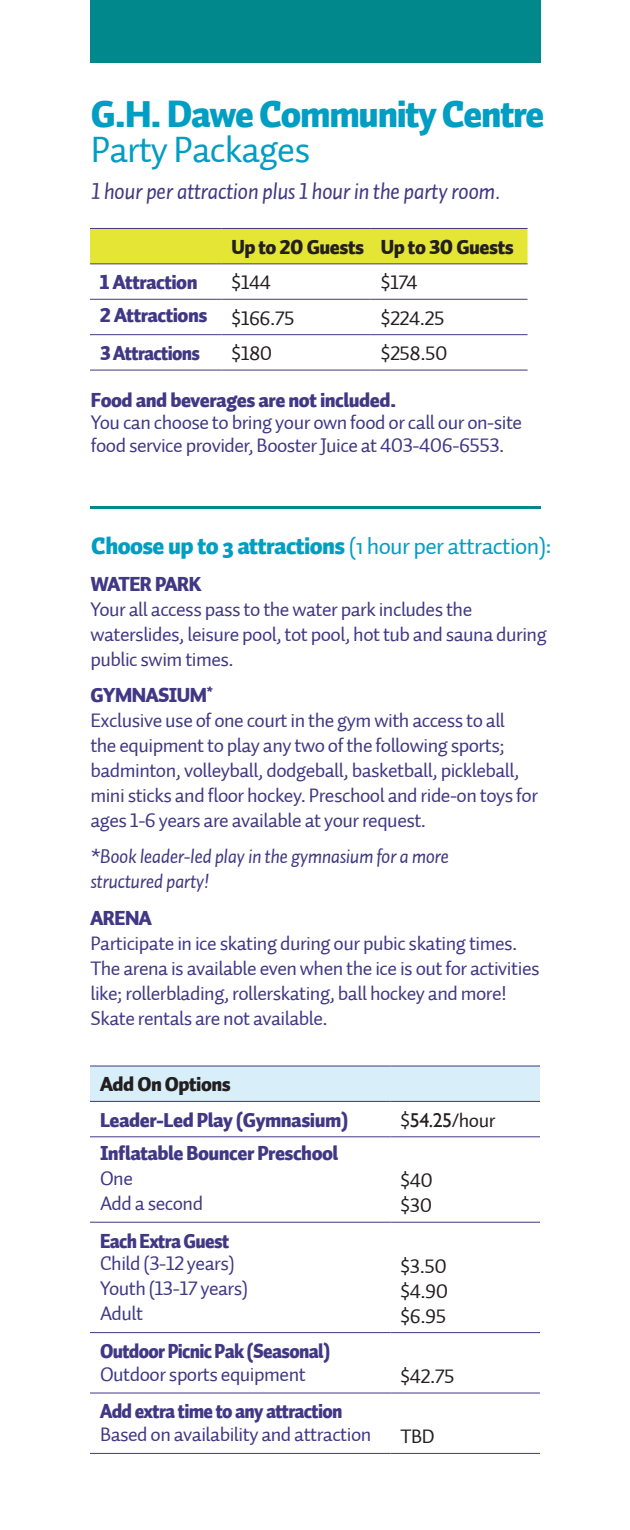
<style>
.page{position:relative;width:630px;height:1530px;background:#fff}
.page>*{position:absolute;margin:0;border:0;box-sizing:border-box;transform-origin:0 0}
.t1{font:37.5px/35px "Auto 1 Black LF";letter-spacing:-.035em;color:#009ec2}
.t2{font:900 23.75px "Auto 1";letter-spacing:-.025em;color:#009ec2}
.t3{font:23.25px "Auto 1 Italic LF";letter-spacing:-.025em;color:#413885}
.t4{font:20px/25px "Auto 1 Regular LF";letter-spacing:-.025em;color:#413885}
.t5{font:20px/25px "Auto 1 Black LF";letter-spacing:-.025em;color:#413885}
.t6{font:20px/25px "Auto 1 Regular LF";letter-spacing:-.025em;color:#231f20}
.t7{font:20px/22.5px "Auto 1 Black LF";letter-spacing:-.025em;color:#413885;scale:.95 1}
.t8{font:20px/25px "Auto 1 Italic LF";letter-spacing:-.025em;color:#413885}
.t9{font:20px "Auto 1 Black LF";letter-spacing:-.025em;color:#231f20}
.s1{font-family:"Auto 1 Regular LF"}
.s2{font-family:"Auto 1 Black LF"}
.s3{font-weight:400}
.s4{font-family:"Gill Sans"}
</style>
<div class="page">
<div style="left:90px;top:229px;width:438px;height:34px;background:#e5e535"></div>
<hr style="left:90px;top:228px;width:131px;height:1px;background:#413885">
<hr style="left:221px;top:228px;width:150px;height:1px;background:#413885">
<hr style="left:371px;top:228px;width:157px;height:1px;background:#413885">
<hr style="left:90px;top:263px;width:131px;height:1px;background:#413885">
<hr style="left:221px;top:263px;width:150px;height:1px;background:#413885">
<hr style="left:371px;top:263px;width:157px;height:1px;background:#413885">
<hr style="left:90px;top:299px;width:131px;height:1px;background:#413885">
<hr style="left:221px;top:299px;width:150px;height:1px;background:#413885">
<hr style="left:371px;top:299px;width:157px;height:1px;background:#413885">
<hr style="left:90px;top:334px;width:131px;height:1px;background:#413885">
<hr style="left:221px;top:334px;width:150px;height:1px;background:#413885">
<hr style="left:371px;top:334px;width:157px;height:1px;background:#413885">
<hr style="left:90px;top:370px;width:131px;height:1px;background:#413885">
<hr style="left:221px;top:370px;width:150px;height:1px;background:#413885">
<hr style="left:371px;top:370px;width:157px;height:1px;background:#413885">
<div style="left:90px;top:1066px;width:450px;height:35px;background:#d8eef9"></div>
<hr style="left:90px;top:1066px;width:301px;height:1px;background:#413885">
<hr style="left:391px;top:1066px;width:149px;height:1px;background:#413885">
<hr style="left:90px;top:1101px;width:301px;height:1px;background:#413885">
<hr style="left:391px;top:1101px;width:149px;height:1px;background:#413885">
<hr style="left:90px;top:1136px;width:301px;height:1px;background:#413885">
<hr style="left:391px;top:1136px;width:149px;height:1px;background:#413885">
<hr style="left:90px;top:1222px;width:301px;height:1px;background:#413885">
<hr style="left:391px;top:1222px;width:149px;height:1px;background:#413885">
<hr style="left:90px;top:1332px;width:301px;height:1px;background:#413885">
<hr style="left:391px;top:1332px;width:149px;height:1px;background:#413885">
<hr style="left:90px;top:1393px;width:301px;height:1px;background:#413885">
<hr style="left:391px;top:1393px;width:149px;height:1px;background:#413885">
<hr style="left:90px;top:1453px;width:301px;height:1px;background:#413885">
<hr style="left:391px;top:1453px;width:149px;height:1px;background:#413885">
<div style="left:90px;top:0;width:450px;height:63px;background:#00888c"></div>
<hr style="left:90px;top:506px;width:450px;height:3px;background:#00888c">
<p class="t1" style="left:91px;top:98px;width:455px">G.H. Dawe Community Centre<br><span class="s1">Party Packages</span></p>
<p class="t3" style="left:91px;top:176px;width:411px">1 hour per attraction plus 1 hour in the party room.</p>
<p class="t9" style="left:231px;top:234px;width:134px">Up to 20 Guests</p>
<p class="t9" style="left:381px;top:234px;width:135px">Up to 30 Guests</p>
<p class="t5" style="left:100px;top:271px;width:99px">1 Attraction</p>
<p class="t6" style="left:231px;top:270px;width:41px">$144</p>
<p class="t6" style="left:381px;top:270px;width:38px">$174</p>
<p class="t5" style="left:100px;top:304px;width:109px">2 Attractions</p>
<p class="t6" style="left:231px;top:306px;width:65px">$166.75</p>
<p class="t6" style="left:381px;top:306px;width:65px">$224.25</p>
<p class="t7" style="left:100px;top:343px;width:107px">3 Attractions</p>
<p class="t6" style="left:231px;top:341px;width:42px">$180</p>
<p class="t6" style="left:381px;top:341px;width:68px">$258.50</p>
<p class="t4" style="left:91px;top:389px;width:433px;line-height:22.5px"><span class="s2">Food and beverages are not included.<br></span>You can choose to bring your own food or call our on-site food service provider, Booster Juice at 403-406-6553.</p>
<p class="t2" style="left:91px;top:530px;width:462px">Choose up to 3 attractions <span class="s3">(1 hour per attraction):</span></p>
<p class="t4" style="left:90px;top:572px;width:458px"><span class="s2">WATER PARK<br></span>Your all access pass to the water park includes the waterslides, leisure pool, tot pool, hot tub and sauna during public swim times.</p>
<p class="t4" style="left:90px;top:683px;width:449px"><span class="s2">GYMNASIUM</span><sup>*<br></sup>Exclusive use of one court in the gym with access to all<br>the equipment to play any two of the following sports; badminton, volleyball, dodgeball, basketball, pickleball, mini sticks and floor hockey. Preschool and ride-on toys for ages 1-6 years are available at your request.</p>
<p class="t8" style="left:90px;top:844px;width:360px">*Book leader-led play in the gymnasium for a more structured party!</p>
<p class="t4" style="left:90px;top:906px;width:451px"><span class="s2">ARENA<br></span>Participate in ice skating during our pubic skating times.<br>The arena is available even when the ice is out for activities like; rollerblading, rollerskating, ball hockey and more!<br>Skate rentals are not available.</p>
<p class="t9" style="left:100px;top:1071px;width:132px">Add On Options</p>
<p class="t5" style="left:100px;top:1108px;width:250px">Leader-Led Play (Gymnasium)</p>
<p class="t6" style="left:401px;top:1108px;width:96px">$<span class="s4">54.25</span>/hour</p>
<p class="t5" style="left:100px;top:1141px;width:240px">Inflatable Bouncer Preschool<br><span class="s1">One<br>Add a second</span></p>
<p class="t6" style="left:401px;top:1168px;width:34px">$40 $30</p>
<p class="t4" style="left:100px;top:1230px;width:136px;line-height:22.5px"><span class="s2">Each Extra Guest<br></span>Child (3-12 years)</p>
<p class="t4" style="left:100px;top:1276px;width:150px">Youth (13-17 years)<br>Adult</p>
<p class="t7" style="left:100px;top:1341px;width:244px">Outdoor Picnic Pak (Seasonal)<br><span class="s1">Outdoor sports equipment</span></p>
<p class="t4" style="left:100px;top:1401px;width:273px;line-height:22.5px"><span class="s2">Add extra time to any attraction<br></span>Based on availability and attraction</p>
<p class="t6" style="left:401px;top:1254px;width:49px;text-align:justify">$3.50 $4.90 $6.95</p>
<p class="t6" style="left:401px;top:1364px;width:56px">$42.75</p>
<p class="t6" style="left:401px;top:1424px;width:36px">TBD</p>
</div>
